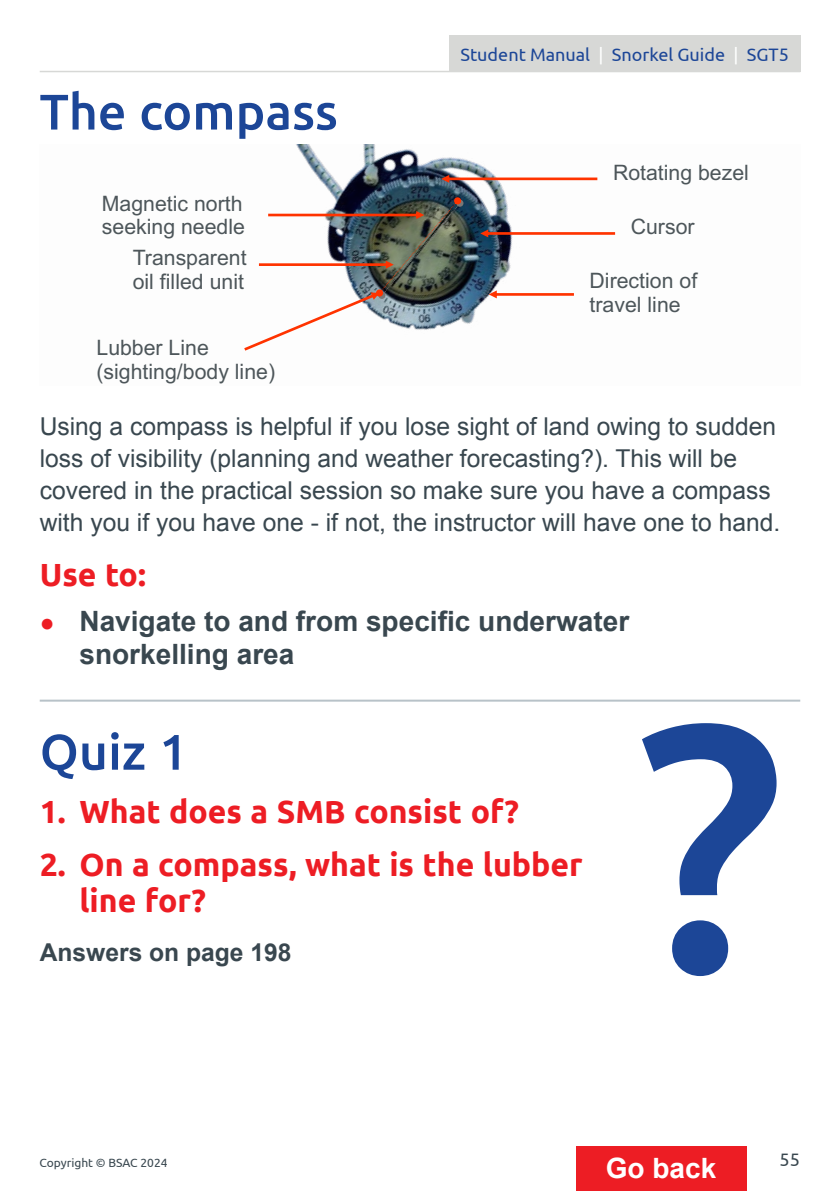
<style>
.page{position:relative;width:840px;height:1191px;background:#fff}
.page>*{position:absolute;margin:0;border:0;box-sizing:border-box;transform-origin:0 0}
.t1{font:500 50px "Ubuntu";color:#1c4697}
.t2{font:700 32px/36px "Ubuntu";color:#ed1d24}
.t3{font:700 28px/33.6px "Arial";color:#39474f}
.t4{font:700 28px "Arial";color:#fff}
.t5{font:24.6px/32px "Arial";color:#39474f}
.t6{font:700 24.6px "Arial";color:#39474f}
.t7{font:21.2px/23.8px "Arial";color:#4d565a}
.t8{font:18px "Ubuntu";color:#1c4697}
.t9{font:18px "Ubuntu";color:#39474f}
.t10{font:12px "Ubuntu";color:#39474f}
.s1{color:#fff}
.s2{font-family:"Times New Roman";font-weight:400;font-size:24.6px;color:#ed1d24}
</style>
<div class="page">
<hr style="left:40px;top:71px;width:759px;height:1px;background:#d7d8d6">
<div style="left:575px;top:1146px;width:171px;height:45px;background:#ed1d24"></div>
<div style="left:449px;top:36px;width:350px;height:36px;background:#d7d8d6"></div>
<hr style="left:40px;top:699px;width:759px;height:2px;background:#b8c2c8">
<svg style="left:642px;top:723px;width:134px;height:253px"></svg>
<img style="left:296px;top:145px;width:130px;height:52px">
<img style="left:426px;top:157px;width:190px;height:167px">
<svg style="left:488px;top:290px;width:85px;height:8px"></svg>
<svg style="left:441px;top:175px;width:156px;height:8px"></svg>
<svg style="left:480px;top:229px;width:134px;height:8px"></svg>
<img style="left:244px;top:197px;width:219px;height:154px">
<h1 class="t1" style="left:40px;top:80px;width:299px">The compass</h1>
<p class="t7" style="left:102px;top:191px;width:144px">Magnetic north seeking needle</p>
<p class="t7" style="left:133px;top:246px;width:115px">Transparent oil filled unit</p>
<p class="t7" style="left:96px;top:336px;width:180px">Lubber Line (sighting/body line)</p>
<p class="t8" style="left:460px;top:44px;width:330px">Student Manual <span class="s1">|</span> Snorkel Guide <span class="s1">|</span> SGT5</p>
<p class="t7" style="left:612px;top:160px;width:137px">Rotating bezel</p>
<p class="t7" style="left:630px;top:215px;width:65px">Cursor</p>
<p class="t7" style="left:589px;top:268px;width:109px">Direction of travel line</p>
<p class="t5" style="left:40px;top:410px;width:741px">Using a compass is helpful if you lose sight of land owing to sudden loss of visibility (planning and weather forecasting?). This will be covered in the practical session so make sure you have a compass with you if you have one - if not, the instructor will have one to hand.</p>
<h2 class="t2" style="left:40px;top:556px;width:108px">Use to:</h2>
<p class="t3" style="left:79px;top:605px;width:551px;text-indent:-40px"><span class="s2">●</span> Navigate to and from specific underwater snorkelling area</p>
<h1 class="t1" style="left:40px;top:720px;width:149px">Quiz 1</h1>
<h2 class="t2" style="left:40px;top:793px;width:480px">1. What does a SMB consist of?</h2>
<h2 class="t2" style="left:79px;top:846px;width:504px;text-indent:-40px">2. On a compass, what is the lubber line for?</h2>
<p class="t6" style="left:40px;top:936px;width:253px">Answers on page 198</p>
<p class="t10" style="left:40px;top:1155px;width:129px">Copyright © BSAC 2024</p>
<p class="t9" style="left:779px;top:1148px;width:22px">55</p>
<p class="t4" style="left:605px;top:1149px;width:112px">Go back</p>
</div>
